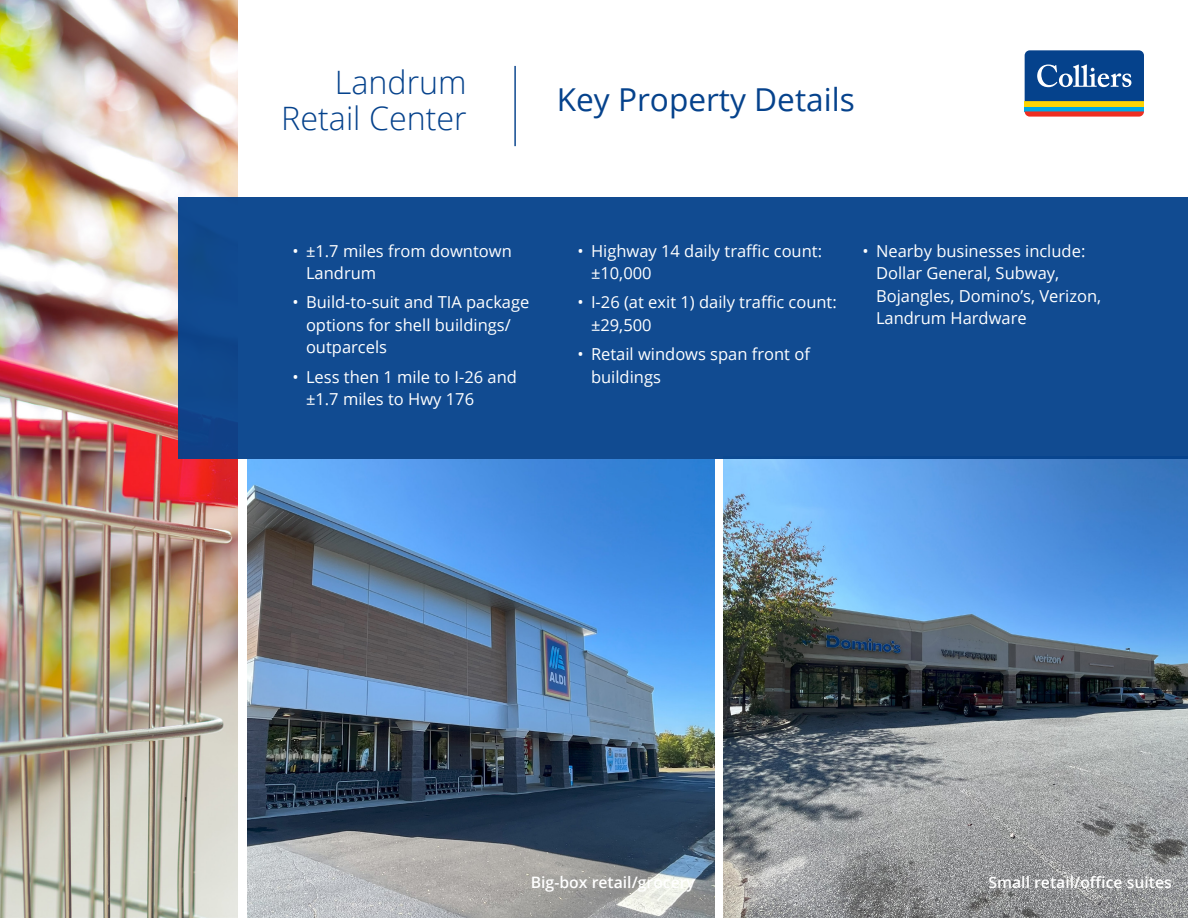
<style>
.page{position:relative;width:1188px;height:918px;background:#fff}
.page>*{position:absolute;margin:0;border:0;box-sizing:border-box;transform-origin:0 0}
.t1{font:300 32.25px/36px "Open Sans";color:#05428c;text-align:right}
.t2{font:31.65px "Open Sans";color:#05428c}
.t3{font:16.5px/22.5px "Open Sans";color:#fff}
.t4{font:600 15.75px "Open Sans";color:#fff}
</style>
<div class="page">
<img style="left:724px;top:459px;width:464px;height:459px">
<img style="left:248px;top:459px;width:467px;height:459px">
<img style="left:0;top:0;width:238px;height:918px">
<div style="left:178px;top:197px;width:1010px;height:262px;background:#114b91"></div>
<svg style="left:1023px;top:48px;width:123px;height:71px"></svg>
<div style="left:1025px;top:106px;width:119px;height:5px;background:#00a8e4"></div>
<div style="left:1025px;top:101px;width:119px;height:5px;background:#fed503"></div>
<svg style="left:1025px;top:111px;width:119px;height:6px"></svg>
<svg style="left:1025px;top:50px;width:119px;height:51px;background:#215799"></svg>
<hr style="left:514px;top:66px;width:2px;height:80px;background:#05428c">
<p class="t1" style="left:281px;top:63px;width:187px">Landrum<br>Retail Center</p>
<p class="t2" style="left:557px;top:77px;width:300px">Key Property Details</p>
<p class="t3" style="left:306px;top:239px;width:207px;text-indent:-14px">• ±1.7 miles from downtown<br>Landrum</p>
<p class="t3" style="left:306px;top:291px;width:225px;text-indent:-14px">• Build-to-suit and TIA package options for shell buildings/ outparcels</p>
<p class="t3" style="left:306px;top:365px;width:213px;text-indent:-14px">• Less then 1 mile to I-26 and ±1.7 miles to Hwy 176</p>
<p class="t3" style="left:591px;top:239px;width:233px;text-indent:-14px">• Highway 14 daily traffic count: ±10,000</p>
<p class="t3" style="left:591px;top:291px;width:247px;text-indent:-14px">• I-26 (at exit 1) daily traffic count: ±29,500</p>
<p class="t3" style="left:591px;top:342px;width:220px;text-indent:-14px">• Retail windows span front of buildings</p>
<p class="t3" style="left:876px;top:239px;width:227px;text-indent:-14px">• Nearby businesses include:<br>Dollar General, Subway,<br>Bojangles, Domino’s, Verizon,<br>Landrum Hardware</p>
<p class="t4" style="left:531px;top:871px;width:166px">Big-box retail/grocery</p>
<p class="t4" style="left:988px;top:871px;width:185px">Small retail/office suites</p>
</div>
